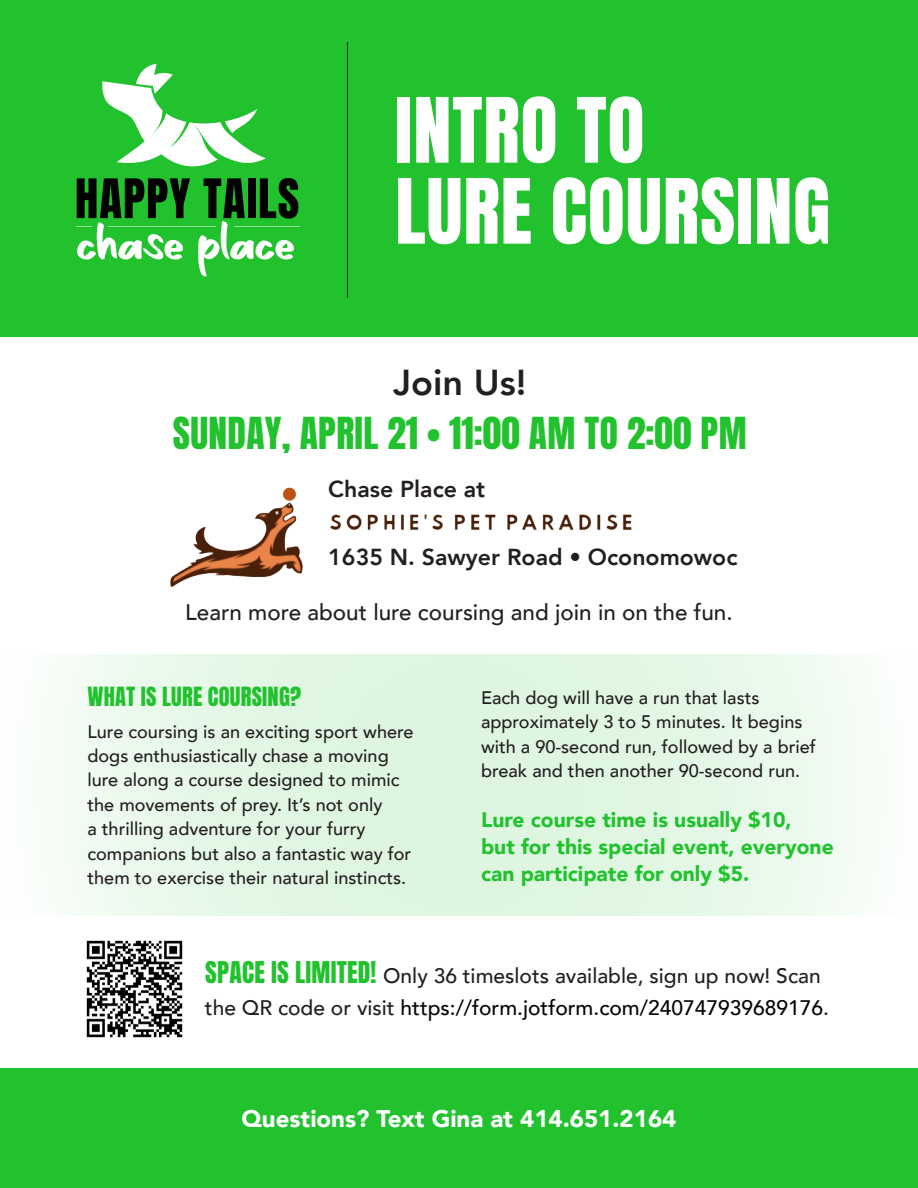
<style>
.page{position:relative;width:918px;height:1188px;background:#fff}
.page>*{position:absolute;margin:0;border:0;box-sizing:border-box;transform-origin:0 0}
.t1{font:76.5px "Anton";letter-spacing:.01em;color:#fff}
.t2{font:37.5px "Anton";letter-spacing:.01em;color:#21c22e}
.t3{font:800 36px "Avenir";color:#231f20}
.t4{font:900 24px "Avenir";color:#fff}
.t5{font:800 23.1px "Avenir";color:#231f20}
.t6{font:500 22.5px "Avenir";color:#231f20}
.t7{font:22.5px "Anton";letter-spacing:.01em;color:#21c22e}
.t8{font:500 21px/31.5px "Avenir";color:#231f20}
.t9{font:900 21px/27px "Avenir";color:#21c22e}
.t10{font:500 18.15px/24.5px "Avenir";color:#231f20}
.s1{font-family:"Anton";font-weight:400;font-size:25.5px;color:#21c22e}
.s2{color:#060606}
</style>
<div class="page">
<svg style="left:57px;top:655px;width:806px;height:261px;background:#e4f7e6"></svg>
<div style="left:0;top:0;width:918px;height:336px;background:#21c22e"></div>
<div style="left:0;top:1069px;width:918px;height:119px;background:#21c22e"></div>
<hr style="left:234px;top:226px;width:66px;height:1px;background:#91e096">
<svg style="left:77px;top:64px;width:221px;height:213px"></svg>
<hr style="left:347px;top:42px;width:1px;height:256px;background:#231f20">
<img style="left:86px;top:940px;width:97px;height:98px">
<img style="left:170px;top:487px;width:462px;height:100px">
<p class="t1" style="left:395px;top:92px;width:251px">INTRO TO</p>
<p class="t1" style="left:395px;top:173px;width:436px">LURE COURSING</p>
<p class="t3" style="left:393px;top:354px;width:135px">Join Us!</p>
<p class="t2" style="left:173px;top:414px;width:576px">SUNDAY, APRIL 21 • 11:00 AM TO 2:00 PM</p>
<p class="t5" style="left:328px;top:471px;width:158px">Chase Place at</p>
<p class="t5" style="left:328px;top:539px;width:411px">1635 N. Sawyer Road • Oconomowoc</p>
<p class="t6" style="left:185px;top:593px;width:549px">Learn more about lure coursing and join in on the fun.</p>
<p class="t7" style="left:88px;top:685px;width:215px">WHAT IS LURE COURSING?</p>
<p class="t10" style="left:87px;top:718px;width:328px">Lure coursing is an exciting sport where dogs enthusiastically chase a moving lure along a course designed to mimic the movements of prey. It’s not only<br>a thrilling adventure for your furry companions but also a fantastic way for them to exercise their natural instincts.</p>
<p class="t10" style="left:481px;top:684px;width:336px">Each dog will have a run that lasts approximately 3 to 5 minutes. It begins with a 90-second run, followed by a brief break and then another 90-second run.</p>
<p class="t9" style="left:481px;top:805px;width:354px">Lure course time is usually $10,<br>but for this special event, everyone can participate for only $5.</p>
<p class="t8" style="left:205px;top:959px;width:626px"><span class="s1">SPACE IS LIMITED!</span> Only 36 timeslots available, sign up now! Scan the QR code or visit <span class="s2">https://form.jotform.com/240747939689176</span>.</p>
<p class="t4" style="left:242px;top:1098px;width:436px">Questions? Text Gina at 414.651.2164</p>
</div>
